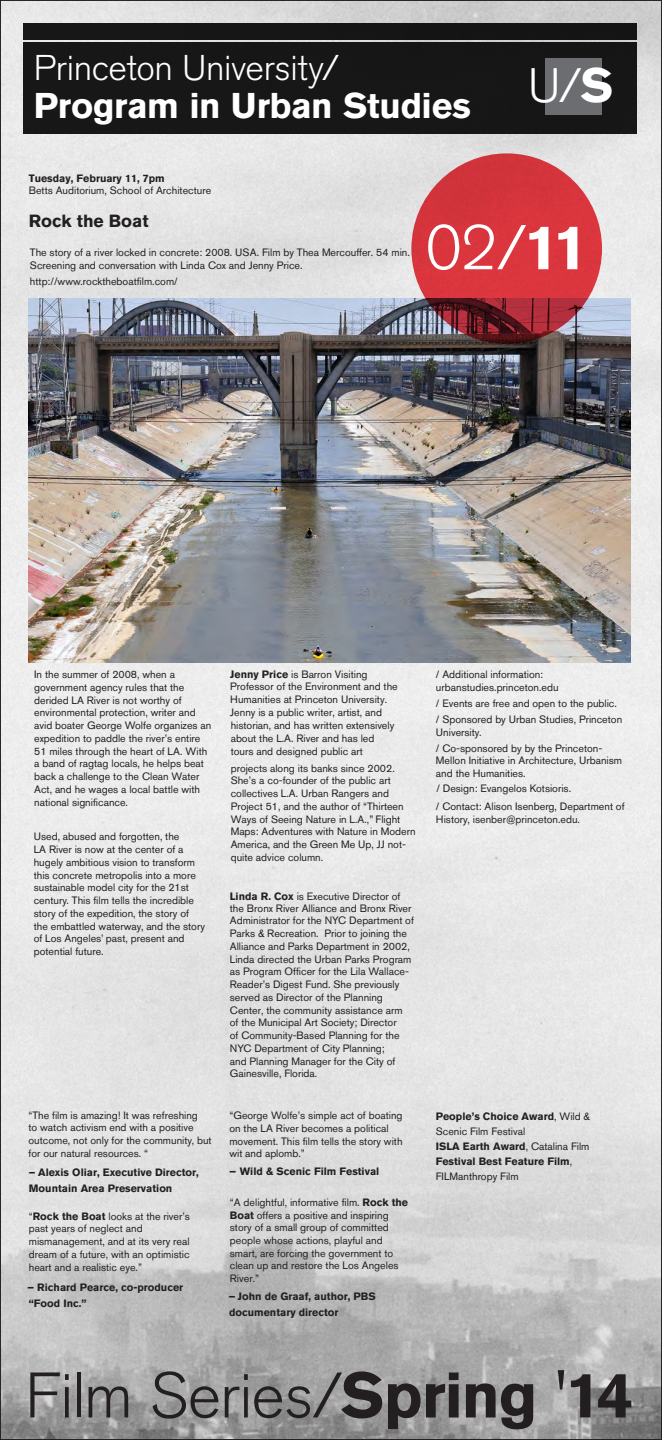
<style>
.page{position:relative;width:662px;height:1440px;background:#fff}
.page>*{position:absolute;margin:0;border:0;box-sizing:border-box;transform-origin:0 0}
.t1{font:300 63.75px "Akzidenz Grotesk BQ";letter-spacing:-.015em;color:#231f20}
.DATES{font:300 62.5px "Akzidenz Grotesk BQ";color:#fff}
.t2{font:300 47.88px "Akzidenz Grotesk BQ";color:#fff}
.t3{font:700 35.5px "Akzidenz Grotesk BQ";letter-spacing:-.01em;color:#fff}
.t4{font:300 35.5px "Akzidenz Grotesk BQ";letter-spacing:-.01em;color:#fff}
.Film_title{font:700 17.5px "Akzidenz Grotesk BQ";color:#231f20}
.Description{font:10.62px/12.8px "Akzidenz Grotesk BQ";color:#231f20}
.Description-2{font:700 10.62px/15px "Akzidenz Grotesk BQ";color:#231f20}
.s1{font-weight:700}
.s2{font-weight:400}
</style>
<div class="page">
<img style="left:2px;top:2px;width:658px;height:1436px">
<div style="left:24px;top:42px;width:613px;height:92px;background:#171717"></div>
<div style="left:24px;top:23px;width:613px;height:17px;background:#161616"></div>
<div style="left:545px;top:58px;width:57px;height:57px;background:#6c6d70"></div>
<img style="left:29px;top:299px;width:601px;height:363px">
<svg style="left:411px;top:153px;width:191px;height:191px;background:#c6313a"></svg>
<p class="t4" style="left:34px;top:48px;width:307px">Princeton University/</p>
<p class="t2" style="left:527px;top:58px;width:87px">U/<span class="s1">S</span></p>
<p class="t3" style="left:34px;top:85px;width:439px">Program in Urban Studies</p>
<p class="Description" style="left:29px;top:172px;width:184px;line-height:12.2px"><span class="s1">Tuesday, February 11, 7pm<br></span>Betts Auditorium, School of Architecture</p>
<p class="Film_title" style="left:29px;top:211px;width:121px">Rock the Boat</p>
<p class="Description" style="left:30px;top:246px;width:381px">The story of a river locked in concrete: 2008. USA. Film by Thea Mercouffer. 54 min.<br>Screening and conversation with Linda Cox and Jenny Price.</p>
<p class="Description" style="left:30px;top:274px;width:149px">http://www.rocktheboatfilm.com/</p>
<p class="DATES" style="left:425px;top:213px;width:164px">02/<span class="s1">11</span></p>
<p class="Description" style="left:34px;top:668px;width:179px">In the summer of 2008, when a government agency rules that the derided LA River is not worthy of environmental protection, writer and avid boater George Wolfe organizes an expedition to paddle the river’s entire 51 miles through the heart of LA. With a band of ragtag locals, he helps beat back a challenge to the Clean Water Act, and he wages a local battle with national significance.</p>
<p class="Description" style="left:34px;top:830px;width:173px">Used, abused and forgotten, the<br>LA River is now at the center of a hugely ambitious vision to transform this concrete metropolis into a more sustainable model city for the 21st century. This film tells the incredible story of the expedition, the story of the embattled waterway, and the story of Los Angeles’ past, present and potential future.</p>
<p class="Description" style="left:230px;top:668px;width:169px"><span class="s1">Jenny Price</span> is Barron Visiting Professor of the Environment and the Humanities at Princeton University.<br>Jenny is a public writer, artist, and historian, and has written extensively about the L.A. River and has led tours and designed public art</p>
<p class="Description" style="left:231px;top:762px;width:186px">projects along its banks since 2002.<br>She’s a co-founder of the public art collectives L.A. Urban Rangers and Project 51, and the author of “Thirteen Ways of Seeing Nature in L.A.,” Flight Maps: Adventures with Nature in Modern America, and the Green Me Up, JJ not&shy;quite advice column.</p>
<p class="Description" style="left:230px;top:889px;width:185px"><span class="s1">Linda R. Cox</span> is Executive Director of the Bronx River Alliance and Bronx River Administrator for the NYC Department of Parks &amp; Recreation. Prior to joining the Alliance and Parks Department in 2002, Linda directed the Urban Parks Program as Program Officer for the Lila Wallace-Reader’s Digest Fund. She previously served as Director of the Planning Center, the community assistance arm<br>of the Municipal Art Society; Director<br>of Community-Based Planning for the NYC Department of City Planning;<br>and Planning Manager for the City of Gainesville, Florida.</p>
<p class="Description" style="left:28px;top:1109px;width:185px">“The film is amazing! It was refreshing<br>to watch activism end with a positive outcome, not only for the community, but for our natural resources. “</p>
<p class="Description-2" style="left:29px;top:1181px;width:145px">Mountain Area Preservation</p>
<p class="Description" style="left:229px;top:1109px;width:175px">“George Wolfe’s simple act of boating on the LA River becomes a political movement. This film tells the story with wit and aplomb.”</p>
<p class="Description-2" style="left:29px;top:1165px;width:171px">– Alexis Oliar, Executive Director,</p>
<p class="Description-2" style="left:229px;top:1164px;width:151px">– Wild &amp; Scenic Film Festival</p>
<p class="Description" style="left:29px;top:1210px;width:163px">“<span class="s1">Rock the Boat</span> looks at the river’s past years of neglect and mismanagement, and at its very real dream of a future, with an optimistic heart and a realistic eye.”</p>
<p class="Description-2" style="left:28px;top:1279px;width:157px">– Richard Pearce, co-producer</p>
<p class="Description-2" style="left:29px;top:1296px;width:59px">“Food Inc.”</p>
<p class="Description" style="left:230px;top:1196px;width:180px">“A delightful, informative film. <span class="s1">Rock the<br>Boat</span> offers a positive and inspiring story of a small group of committed people whose actions, playful and smart, are forcing the government to clean up and restore the Los Angeles<br>River.”</p>
<p class="Description-2" style="left:229px;top:1289px;width:148px">– John de Graaf, author, PBS</p>
<p class="Description-2" style="left:229px;top:1305px;width:111px">documentary director</p>
<p class="Description" style="left:436px;top:668px;width:124px">/ Additional information: urbanstudies.princeton.edu</p>
<p class="Description" style="left:436px;top:697px;width:182px">/ Events are free and open to the public.</p>
<p class="Description" style="left:436px;top:713px;width:188px">/ Sponsored by Urban Studies, Princeton<br>University.</p>
<p class="Description" style="left:436px;top:741px;width:187px">/ Co-sponsored by by the Princeton-<br>Mellon Initiative in Architecture, Urbanism and the Humanities.</p>
<p class="Description" style="left:436px;top:782px;width:136px">/ Design: Evangelos Kotsioris.</p>
<p class="Description" style="left:436px;top:800px;width:190px">/ Contact: Alison Isenberg, Department of<br>History, isenber@princeton.edu.</p>
<p class="Description-2" style="left:436px;top:1109px;width:156px">People’s Choice Award<span class="s2">, Wild &amp;<br>Scenic Film Festival<br></span>ISLA Earth Award<span class="s2">, Catalina Film<br></span>Festival Best Feature Film<span class="s2">,<br>FILManthropy Film</span></p>
<p class="t1" style="left:25px;top:1360px;width:609px">Film Series/<span class="s1">Spring '14</span></p>
</div>
